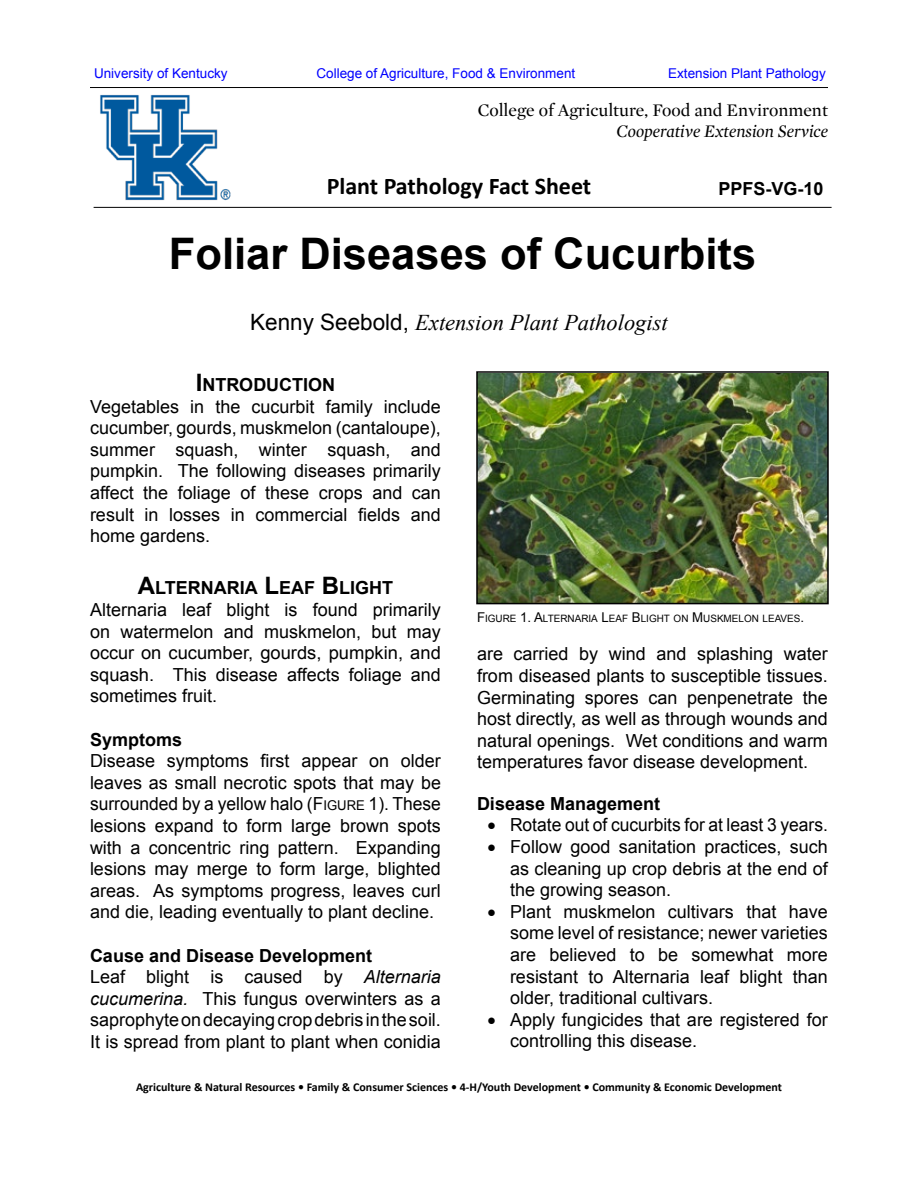
<style>
.page{position:relative;width:918px;height:1188px;background:#fff}
.page>*{position:absolute;margin:0;border:0;box-sizing:border-box;transform-origin:0 0}
.t1{font:700 43.5px "Arial";color:#000}
.t2{font:700 24px "Calibri";color:#000}
.t3{font:italic 22.5px "Times New Roman";color:#000}
.t4{font:18px/21.6px "Arial";color:#000;text-align:justify}
.t5{font:700 18px "Arial";color:#000}
.t6{font:18px "Mercury Display";color:#000}
.Default{font:700 18px "Arial";color:#000}
.t7{font:italic 18px "Mercury Display";color:#000}
.t8{font:13.5px "Arial";color:#00f}
.t9{font:700 12px "Calibri";color:#000}
.t10{font:10.2px "Arial";color:#000}
.s1{font-family:"Arial";font-style:normal}
.s2{font-size:24px}
.s3{font-size:13.5px}
.s4{font-style:inherit}
.s5{font-style:italic}
</style>
<div class="page">
<img style="left:479px;top:374px;width:347px;height:227px">
<div style="left:476px;top:371px;width:353px;height:233px;border:2px solid #000"></div>
<img style="left:100px;top:95px;width:131px;height:106px">
<hr style="left:94px;top:207px;width:738px;height:1px;background:#000">
<hr style="left:90px;top:87px;width:738px;height:1px;background:#000">
<p class="t8" style="left:94px;top:65px;width:135px">University of Kentucky</p>
<p class="t8" style="left:316px;top:65px;width:260px">College of Agriculture, Food &amp; Environment</p>
<p class="t8" style="left:668px;top:65px;width:159px">Extension Plant Pathology</p>
<p class="t6" style="left:478px;top:97px;width:352px">College of Agriculture, Food and Environment</p>
<p class="t7" style="left:617px;top:119px;width:213px">Cooperative Extension Service</p>
<p class="t2" style="left:327px;top:170px;width:266px">Plant Pathology Fact Sheet</p>
<p class="t5" style="left:718px;top:176px;width:107px">PPFS-VG-10</p>
<p class="t1" style="left:169px;top:225px;width:589px">Foliar Diseases of Cucurbits</p>
<p class="t3" style="left:250px;top:307px;width:419px"><span class="s1">Kenny Seebold,</span> Extension Plant Pathologist</p>
<p class="Default" style="left:196px;top:373px;width:141px"><span class="s2">I</span>NTRODUCTION</p>
<p class="t4" style="left:90px;top:396px;width:352px">Vegetables in the cucurbit family include cucumber, gourds, muskmelon (cantaloupe), summer squash, winter squash, and pumpkin. The following diseases primarily affect the foliage of these crops and can result in losses in commercial fields and home gardens.</p>
<p class="Default" style="left:138px;top:576px;width:257px"><span class="s2">A</span>LTERNARIA <span class="s2">L</span>EAF <span class="s2">B</span>LIGHT</p>
<p class="t4" style="left:90px;top:599px;width:352px">Alternaria leaf blight is found primarily on watermelon and muskmelon, but may occur on cucumber, gourds, pumpkin, and squash. This disease affects foliage and sometimes fruit.</p>
<p class="t5" style="left:90px;top:727px;width:94px">Symptoms</p>
<p class="t4" style="left:90px;top:750px;width:352px">Disease symptoms first appear on older leaves as small necrotic spots that may be surrounded by a yellow halo (F<span class="s3">IGURE</span> <span class="s4">1</span>). These lesions expand to form large brown spots with a concentric ring pattern. Expanding lesions may merge to form large, blighted areas. As symptoms progress, leaves curl and die, leading eventually to plant decline.</p>
<p class="t5" style="left:90px;top:943px;width:284px">Cause and Disease Development</p>
<p class="t4" style="left:90px;top:966px;width:352px">Leaf blight is caused by <span class="s5">Alternaria cucumerina.</span> This fungus overwinters as a saprophyte on decaying crop debris in the soil.<br>It is spread from plant to plant when conidia</p>
<p class="t10" style="left:477px;top:612px;width:329px"><span class="s3">F</span>IGURE <span class="s3">1. A</span>LTERNARIA <span class="s3">L</span>EAF <span class="s3">B</span>LIGHT ON <span class="s3">M</span>USKMELON LEAVES<span class="s3">.</span></p>
<p class="t4" style="left:477px;top:643px;width:352px">are carried by wind and splashing water from diseased plants to susceptible tissues.<br>Germinating spores can penpenetrate the host directly, as well as through wounds and natural openings. Wet conditions and warm temperatures favor disease development.</p>
<p class="t5" style="left:477px;top:791px;width:185px">Disease Management</p>
<p class="t4" style="left:488px;top:814px;width:342px">• Rotate out of cucurbits for at least 3 years.</p>
<p class="t4" style="left:510px;top:836px;width:319px;text-indent:-22px">• Follow good sanitation practices, such as cleaning up crop debris at the end of the growing season.</p>
<p class="t4" style="left:510px;top:901px;width:319px;text-indent:-22px">• Plant muskmelon cultivars that have some level of resistance; newer varieties are believed to be somewhat more resistant to Alternaria leaf blight than older, traditional cultivars.</p>
<p class="t4" style="left:510px;top:1009px;width:319px;text-indent:-22px">• Apply fungicides that are registered for controlling this disease.</p>
<p class="t9" style="left:136px;top:1079px;width:647px">Agriculture &amp; Natural Resources • Family &amp; Consumer Sciences • 4-H/Youth Development • Community &amp; Economic Development</p>
</div>
